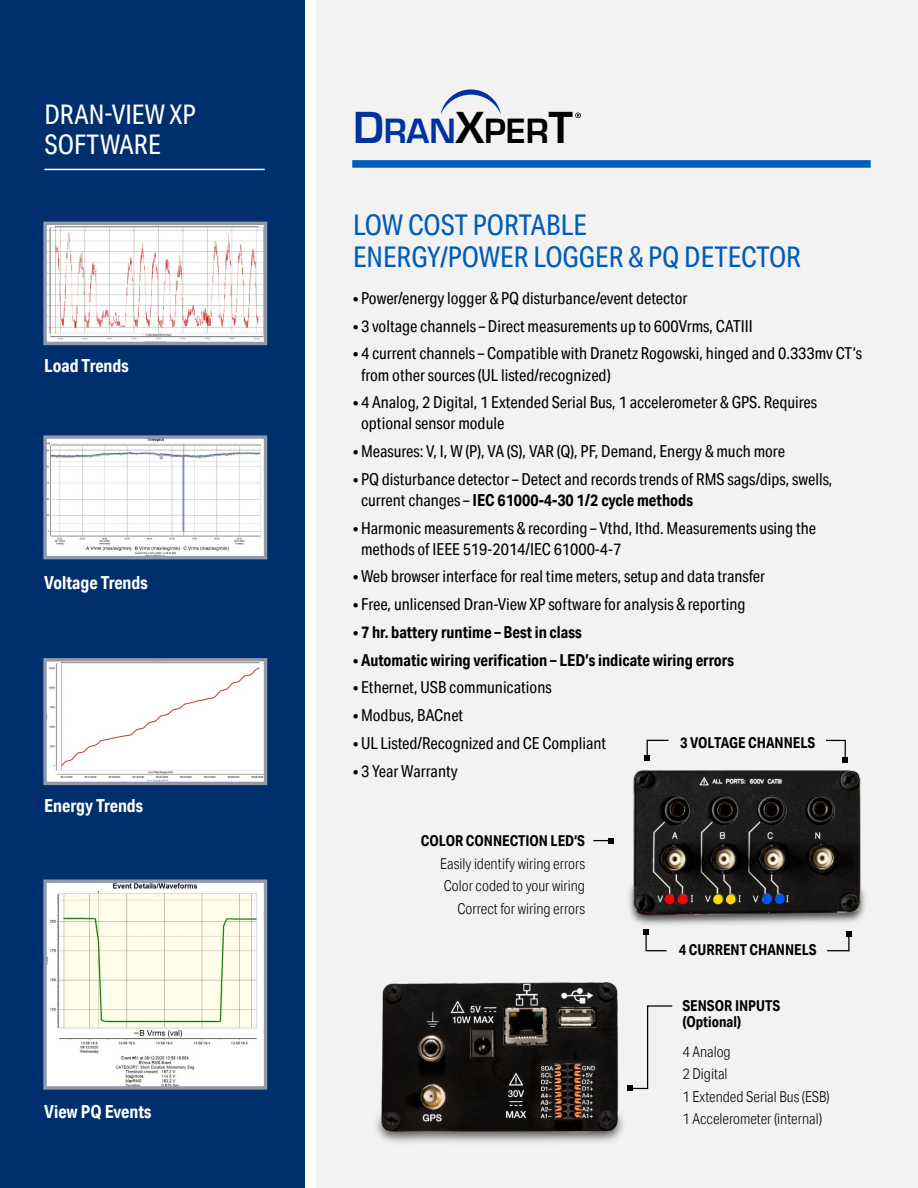
<style>
.page{position:relative;width:918px;height:1188px;background:#fff}
.page>*{position:absolute;margin:0;border:0;box-sizing:border-box;transform-origin:0 0}
.t1{font:36.3px "Eurose";color:#0033a1}
.t2{font:28.5px/31.5px "Aktiv Grotesk Cd";color:#005cb9}
.t3{font:27px/30px "Aktiv Grotesk Cd";color:#fff}
.t4{font:700 18px "Aktiv Grotesk Cd";color:#fff}
.t5{font:16.5px/21px "Aktiv Grotesk Cd";color:#000}
.t6{font:700 16.5px "Aktiv Grotesk Cd";color:#000}
.t7{font:300 15px/22.5px "Aktiv Grotesk Cd";color:#000;text-align:right}
.t8{font:700 15px/16.5px "Aktiv Grotesk Cd";color:#000}
.s1{font-size:46.35px}
.s2{font-size:46.35px;color:#000}
.s3{color:#000}
.s4{font-weight:700}
.s5{font-weight:400}
</style>
<div class="page">
<div style="left:316px;top:0;width:602px;height:1188px;background:#f2f2f2"></div>
<div style="left:0;top:0;width:304px;height:1188px;background:#002f6e"></div>
<hr style="left:44px;top:169px;width:221px;height:1px;background:#fff">
<img style="left:47px;top:226px;width:216px;height:115px">
<div style="left:43px;top:222px;width:224px;height:123px;border:3px solid #9199ab"></div>
<img style="left:47px;top:439px;width:216px;height:116px">
<div style="left:43px;top:435px;width:224px;height:124px;border:3px solid #9199ab"></div>
<img style="left:47px;top:662px;width:216px;height:119px">
<div style="left:43px;top:658px;width:224px;height:127px;border:3px solid #9199ab"></div>
<img style="left:47px;top:884px;width:216px;height:202px">
<div style="left:43px;top:880px;width:224px;height:210px;border:3px solid #9199ab"></div>
<svg style="left:352px;top:160px;width:519px;height:8px;background:#0e65bc"></svg>
<img style="left:629px;top:770px;width:237px;height:162px">
<img style="left:376px;top:982px;width:252px;height:161px">
<svg style="left:645px;top:740px;width:23px;height:21px"></svg>
<svg style="left:628px;top:1005px;width:45px;height:86px"></svg>
<svg style="left:593px;top:838px;width:20px;height:5px"></svg>
<svg style="left:644px;top:930px;width:23px;height:21px"></svg>
<svg style="left:826px;top:740px;width:22px;height:23px"></svg>
<svg style="left:827px;top:932px;width:24px;height:19px"></svg>
<svg style="left:575px;top:113px;width:6px;height:5px"></svg>
<svg style="left:441px;top:89px;width:60px;height:26px"></svg>
<h3 class="t3" style="left:44px;top:99px;width:153px">DRAN-VIEW XP<br>SOFTWARE</h3>
<p class="t4" style="left:44px;top:354px;width:86px">Load Trends</p>
<p class="t4" style="left:44px;top:571px;width:105px">Voltage Trends</p>
<p class="t4" style="left:44px;top:795px;width:100px">Energy Trends</p>
<p class="t4" style="left:44px;top:1100px;width:109px">View PQ Events</p>
<h1 class="t1" style="left:353px;top:112px;width:221px"><span class="s1">D</span>RAN<span class="s2">X</span><span class="s3">PER</span><span class="s2">T</span></h1>
<h2 class="t2" style="left:353px;top:209px;width:450px">LOW COST PORTABLE<br>ENERGY/POWER LOGGER &amp; PQ DETECTOR</h2>
<p class="t5" style="left:353px;top:288px;width:336px">• Power/energy logger &amp; PQ disturbance/event detector</p>
<p class="t5" style="left:353px;top:315px;width:401px">• 3 voltage channels – Direct measurements up to 600Vrms, CATIII</p>
<p class="t5" style="left:361px;top:343px;width:502px;text-indent:-8px">• 4 current channels – Compatible with Dranetz Rogowski, hinged and 0.333mv CT‘s from other sources (UL listed/recognized)</p>
<p class="t5" style="left:361px;top:392px;width:458px;text-indent:-8px">• 4 Analog, 2 Digital, 1 Extended Serial Bus, 1 accelerometer &amp; GPS. Requires optional sensor module</p>
<p class="t5" style="left:353px;top:441px;width:433px">• Measures: V, I, W (P), VA (S), VAR (Q), PF, Demand, Energy &amp; much more</p>
<p class="t5" style="left:361px;top:468px;width:473px;text-indent:-8px">• PQ disturbance detector – Detect and records trends of RMS sags/dips, swells, current changes – <span class="s4">IEC 61000-4-30 1/2 cycle methods</span></p>
<p class="t5" style="left:361px;top:517px;width:457px;text-indent:-8px">• Harmonic measurements &amp; recording – Vthd, Ithd. Measurements using the methods of IEEE 519-2014/IEC 61000-4-7</p>
<p class="t5" style="left:353px;top:566px;width:414px">• Web browser interface for real time meters, setup and data transfer</p>
<p class="t5" style="left:353px;top:594px;width:394px">• Free, unlicensed Dran-View XP software for analysis &amp; reporting</p>
<p class="t6" style="left:353px;top:622px;width:230px"><span class="s5">•</span> 7 hr. battery runtime – Best in class</p>
<p class="t6" style="left:353px;top:650px;width:382px"><span class="s5">•</span> Automatic wiring verification – LED’s indicate wiring errors</p>
<p class="t5" style="left:353px;top:677px;width:200px">• Ethernet, USB communications</p>
<p class="t5" style="left:353px;top:705px;width:112px">• Modbus, BACnet</p>
<p class="t5" style="left:353px;top:732px;width:255px">• UL Listed/Recognized and CE Compliant</p>
<p class="t5" style="left:353px;top:760px;width:106px">• 3 Year Warranty</p>
<p class="t8" style="left:680px;top:734px;width:137px">3 VOLTAGE CHANNELS</p>
<p class="t8" style="left:421px;top:832px;width:166px">COLOR CONNECTION LED‘S</p>
<p class="t7" style="left:440px;top:852px;width:146px">Easily identify wiring errors<br>Color coded to your wiring<br>Correct for wiring errors</p>
<p class="t8" style="left:679px;top:941px;width:139px">4 CURRENT CHANNELS</p>
<p class="t8" style="left:682px;top:997px;width:99px">SENSOR INPUTS (Optional)</p>
<p class="t7" style="left:682px;top:1040px;width:149px;text-align:left">4 Analog<br>2 Digital<br>1 Extended Serial Bus (ESB)<br>1 Accelerometer (internal)</p>
</div>
